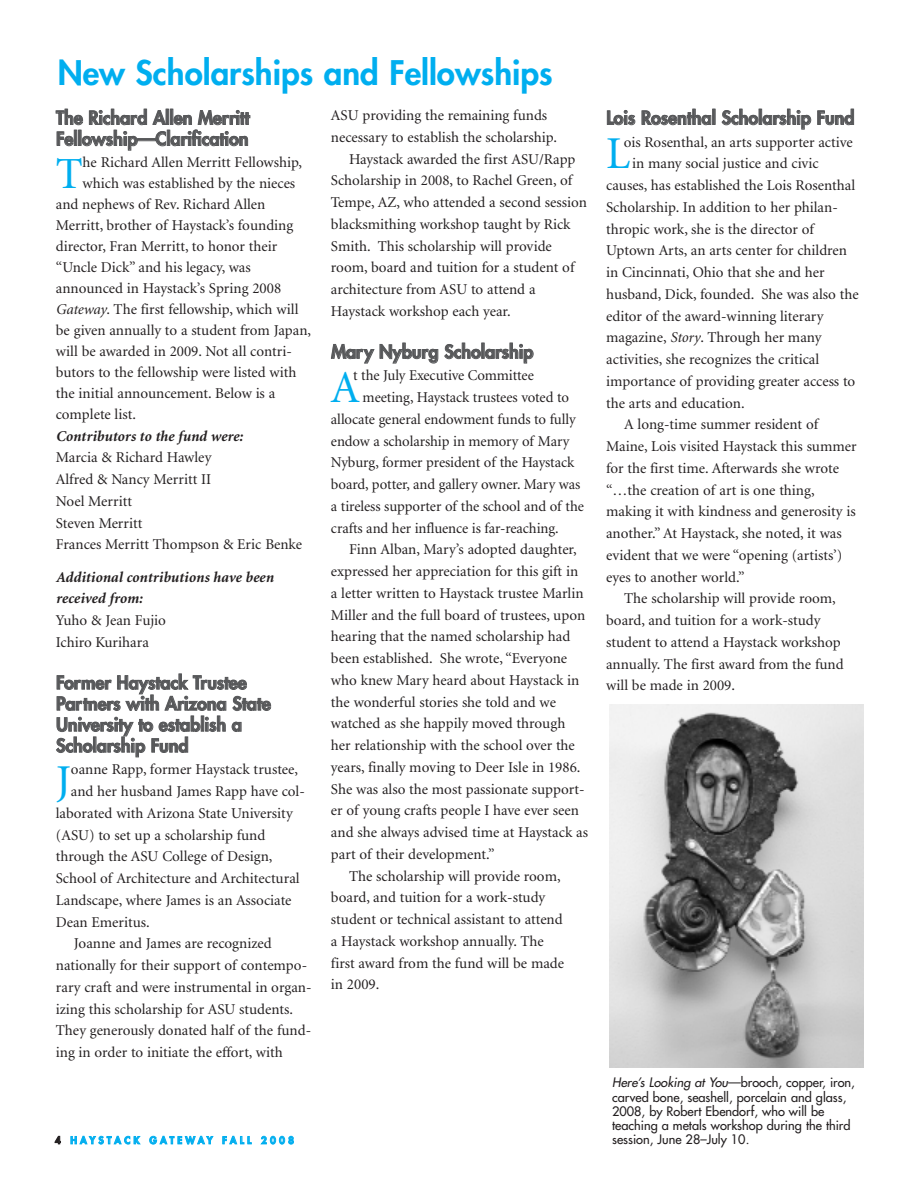
<style>
.page{position:relative;width:918px;height:1188px;background:#fff}
.page>*{position:absolute;margin:0;border:0;box-sizing:border-box;transform-origin:0 0}
.t1{font:45.6px "Minion";color:#00aeef}
.t2{font:44.55px "Minion";color:#00aeef}
.t3{font:800 33px "Futura";color:#00aeef}
.t4{font:800 18px/21px "Futura";color:#57585a}
.t5{font:15px/21.8px "Minion";color:#231f20}
.t6{font:italic 700 15px/21.8px "Minion";color:#231f20}
.t7{font:12.75px/14.2px "Futura";color:#231f20}
.t8{font:800 9.9px "Futura";letter-spacing:.33em;color:#00aeef}
.s1{font-style:italic}
.s2{color:#231f20}
</style>
<div class="page">
<img style="left:610px;top:704px;width:254px;height:363px">
<h3 class="t3" style="left:58px;top:57px;width:497px">New Scholarships and Fellowships</h3>
<p class="t4" style="left:56px;top:109px;width:195px">The Richard Allen Merritt<br>Fellowship—Clarification</p>
<h2 class="t2" style="left:56px;top:156px;width:28px">T</h2>
<p class="t5" style="left:83px;top:152px;width:221px">he Richard Allen Merritt Fellowship,</p>
<p class="t5" style="left:83px;top:173px;width:214px">which was established by the nieces</p>
<p class="t5" style="left:56px;top:194px;width:211px">and nephews of Rev. Richard Allen</p>
<p class="t5" style="left:56px;top:215px;width:239px">Merritt, brother of Haystack’s founding</p>
<p class="t5" style="left:56px;top:236px;width:223px">director, Fran Merritt, to honor their</p>
<p class="t5" style="left:56px;top:257px;width:196px">“Uncle Dick” and his legacy, was</p>
<p class="t5" style="left:56px;top:278px;width:227px">announced in Haystack’s Spring 2008</p>
<p class="t5" style="left:56px;top:299px;width:244px"><span class="s1">Gateway</span>. The first fellowship, which will</p>
<p class="t5" style="left:56px;top:320px;width:257px">be given annually to a student from Japan,</p>
<p class="t5" style="left:56px;top:341px;width:238px">will be awarded in 2009. Not all contri-</p>
<p class="t5" style="left:56px;top:362px;width:242px">butors to the fellowship were listed with</p>
<p class="t5" style="left:56px;top:383px;width:221px">the initial announcement. Below is a</p>
<p class="t5" style="left:56px;top:404px;width:82px">complete list.</p>
<p class="t6" style="left:56px;top:426px;width:189px">Contributors to the fund were:</p>
<p class="t5" style="left:56px;top:448px;width:248px">Marcia &amp; Richard Hawley<br>Alfred &amp; Nancy Merritt II<br>Noel Merritt<br>Steven Merritt<br>Frances Merritt Thompson &amp; Eric Benke</p>
<p class="t6" style="left:56px;top:567px;width:219px">Additional contributions have been received from:</p>
<p class="t5" style="left:56px;top:611px;width:112px">Yuho &amp; Jean Fujio<br>Ichiro Kurihara</p>
<p class="t4" style="left:56px;top:673px;width:216px">Former Haystack Trustee<br>Partners with Arizona State<br>University to establish a<br>Scholarship Fund</p>
<h1 class="t1" style="left:56px;top:764px;width:17px">J</h1>
<p class="t5" style="left:71px;top:760px;width:229px">oanne Rapp, former Haystack trustee,</p>
<p class="t5" style="left:71px;top:782px;width:236px">and her husband James Rapp have col-</p>
<p class="t5" style="left:56px;top:803px;width:239px">laborated with Arizona State University</p>
<p class="t5" style="left:56px;top:825px;width:211px">(ASU) to set up a scholarship fund</p>
<p class="t5" style="left:56px;top:847px;width:218px">through the ASU College of Design,</p>
<p class="t5" style="left:56px;top:869px;width:245px">School of Architecture and Architectural</p>
<p class="t5" style="left:56px;top:890px;width:237px">Landscape, where James is an Associate</p>
<p class="t5" style="left:56px;top:912px;width:95px">Dean Emeritus.</p>
<p class="t5" style="left:74px;top:934px;width:199px">Joanne and James are recognized</p>
<p class="t5" style="left:56px;top:956px;width:253px">nationally for their support of contempo-</p>
<p class="t5" style="left:56px;top:977px;width:257px">rary craft and were instrumental in organ-</p>
<p class="t5" style="left:56px;top:999px;width:239px">izing this scholarship for ASU students.</p>
<p class="t5" style="left:56px;top:1021px;width:257px">They generously donated half of the fund-</p>
<p class="t5" style="left:56px;top:1043px;width:229px">ing in order to initiate the effort, with</p>
<p class="t5" style="left:331px;top:106px;width:218px">ASU providing the remaining funds</p>
<p class="t5" style="left:331px;top:127px;width:228px">necessary to establish the scholarship.</p>
<p class="t5" style="left:349px;top:149px;width:228px">Haystack awarded the first ASU/Rapp</p>
<p class="t5" style="left:331px;top:171px;width:243px">Scholarship in 2008, to Rachel Green, of</p>
<p class="t5" style="left:331px;top:193px;width:258px">Tempe, AZ, who attended a second session</p>
<p class="t5" style="left:331px;top:214px;width:241px">blacksmithing workshop taught by Rick</p>
<p class="t5" style="left:331px;top:236px;width:222px">Smith. This scholarship will provide</p>
<p class="t5" style="left:331px;top:258px;width:245px">room, board and tuition for a student of</p>
<p class="t5" style="left:331px;top:280px;width:206px">architecture from ASU to attend a</p>
<p class="t5" style="left:331px;top:301px;width:181px">Haystack workshop each year.</p>
<p class="t4" style="left:331px;top:343px;width:204px">Mary Nyburg Scholarship</p>
<h1 class="t1" style="left:331px;top:370px;width:30px">A</h1>
<p class="t5" style="left:353px;top:366px;width:182px">t the July Executive Committee</p>
<p class="t5" style="left:363px;top:388px;width:208px">meeting, Haystack trustees voted to</p>
<p class="t5" style="left:331px;top:409px;width:246px">allocate general endowment funds to fully</p>
<p class="t5" style="left:331px;top:431px;width:240px">endow a scholarship in memory of Mary</p>
<p class="t5" style="left:331px;top:453px;width:245px">Nyburg, former president of the Haystack</p>
<p class="t5" style="left:331px;top:475px;width:251px">board, potter, and gallery owner. Mary was</p>
<p class="t5" style="left:331px;top:496px;width:254px">a tireless supporter of the school and of the</p>
<p class="t5" style="left:331px;top:518px;width:229px">crafts and her influence is far-reaching.</p>
<p class="t5" style="left:349px;top:540px;width:229px">Finn Alban, Mary’s adopted daughter,</p>
<p class="t5" style="left:331px;top:562px;width:249px">expressed her appreciation for this gift in</p>
<p class="t5" style="left:331px;top:583px;width:254px">a letter written to Haystack trustee Marlin</p>
<p class="t5" style="left:331px;top:605px;width:256px">Miller and the full board of trustees, upon</p>
<p class="t5" style="left:331px;top:627px;width:241px">hearing that the named scholarship had</p>
<p class="t5" style="left:331px;top:649px;width:238px">been established. She wrote, “Everyone</p>
<p class="t5" style="left:331px;top:670px;width:250px">who knew Mary heard about Haystack in</p>
<p class="t5" style="left:331px;top:692px;width:226px">the wonderful stories she told and we</p>
<p class="t5" style="left:331px;top:714px;width:236px">watched as she happily moved through</p>
<p class="t5" style="left:331px;top:736px;width:245px">her relationship with the school over the</p>
<p class="t5" style="left:331px;top:757px;width:251px">years, finally moving to Deer Isle in 1986.</p>
<p class="t5" style="left:331px;top:779px;width:255px">She was also the most passionate support-</p>
<p class="t5" style="left:331px;top:801px;width:249px">er of young crafts people I have ever seen</p>
<p class="t5" style="left:331px;top:823px;width:259px">and she always advised time at Haystack as</p>
<p class="t5" style="left:331px;top:844px;width:165px">part of their development.”</p>
<p class="t5" style="left:349px;top:866px;width:213px">The scholarship will provide room,</p>
<p class="t5" style="left:331px;top:888px;width:216px">board, and tuition for a work-study</p>
<p class="t5" style="left:331px;top:910px;width:233px">student or technical assistant to attend</p>
<p class="t5" style="left:331px;top:931px;width:214px">a Haystack workshop annually. The</p>
<p class="t5" style="left:331px;top:953px;width:235px">first award from the fund will be made</p>
<p class="t5" style="left:331px;top:975px;width:50px">in 2009.</p>
<p class="t8" style="left:55px;top:1135px;width:240px"><span class="s2">4</span> HAYSTACK GATEWAY FALL 2008</p>
<p class="t4" style="left:606px;top:109px;width:250px">Lois Rosenthal Scholarship Fund</p>
<h1 class="t1" style="left:606px;top:136px;width:26px">L</h1>
<p class="t5" style="left:624px;top:132px;width:231px">ois Rosenthal, an arts supporter active</p>
<p class="t5" style="left:632px;top:154px;width:188px">in many social justice and civic</p>
<p class="t5" style="left:606px;top:176px;width:251px">causes, has established the Lois Rosenthal</p>
<p class="t5" style="left:606px;top:197px;width:233px">Scholarship. In addition to her philan-</p>
<p class="t5" style="left:606px;top:219px;width:209px">thropic work, she is the director of</p>
<p class="t5" style="left:606px;top:241px;width:242px">Uptown Arts, an arts center for children</p>
<p class="t5" style="left:606px;top:263px;width:220px">in Cincinnati, Ohio that she and her</p>
<p class="t5" style="left:606px;top:284px;width:254px">husband, Dick, founded. She was also the</p>
<p class="t5" style="left:606px;top:306px;width:219px">editor of the award-winning literary</p>
<p class="t5" style="left:606px;top:328px;width:217px">magazine, <span class="s1">Story</span>. Through her many</p>
<p class="t5" style="left:606px;top:350px;width:215px">activities, she recognizes the critical</p>
<p class="t5" style="left:606px;top:371px;width:251px">importance of providing greater access to</p>
<p class="t5" style="left:606px;top:393px;width:140px">the arts and education.</p>
<p class="t5" style="left:624px;top:415px;width:196px">A long-time summer resident of</p>
<p class="t5" style="left:606px;top:437px;width:252px">Maine, Lois visited Haystack this summer</p>
<p class="t5" style="left:606px;top:458px;width:234px">for the first time. Afterwards she wrote</p>
<p class="t5" style="left:606px;top:480px;width:210px">“…the creation of art is one thing,</p>
<p class="t5" style="left:606px;top:502px;width:251px">making it with kindness and generosity is</p>
<p class="t5" style="left:606px;top:524px;width:237px">another.” At Haystack, she noted, it was</p>
<p class="t5" style="left:606px;top:545px;width:238px">evident that we were “opening (artists’)</p>
<p class="t5" style="left:606px;top:567px;width:140px">eyes to another world.”</p>
<p class="t5" style="left:624px;top:589px;width:213px">The scholarship will provide room,</p>
<p class="t5" style="left:606px;top:611px;width:216px">board, and tuition for a work-study</p>
<p class="t5" style="left:606px;top:632px;width:236px">student to attend a Haystack workshop</p>
<p class="t5" style="left:606px;top:654px;width:239px">annually. The first award from the fund</p>
<p class="t5" style="left:606px;top:676px;width:130px">will be made in 2009.</p>
<p class="t7" style="left:612px;top:1076px;width:244px"><span class="s1">Here’s Looking at You</span>—brooch, copper, iron, carved bone, seashell, porcelain and glass, 2008, by Robert Ebendorf, who will be teaching a metals workshop during the third session, June 28–July 10.</p>
</div>
